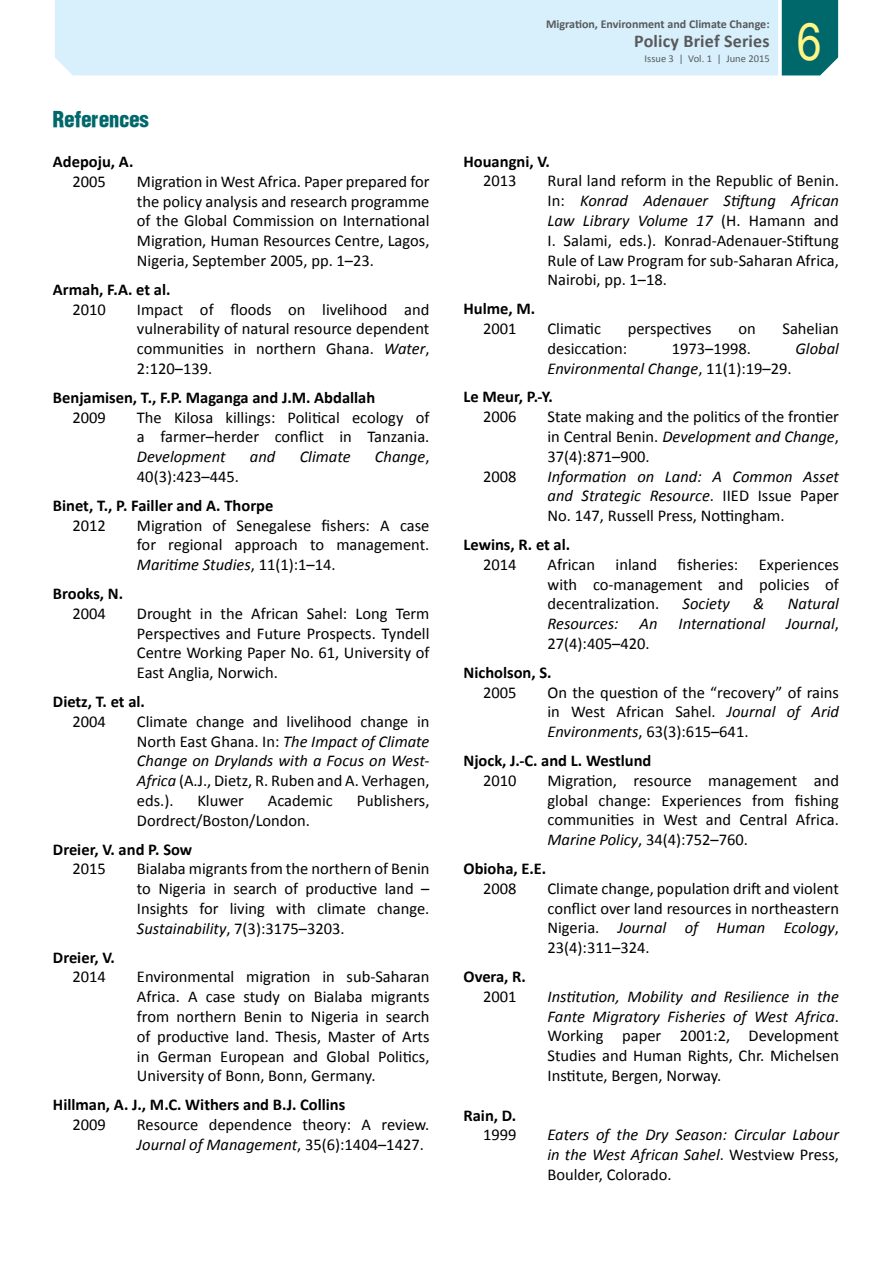
<style>
.page{position:relative;width:893px;height:1263px;background:#fff}
.page>*{position:absolute;margin:0;border:0;box-sizing:border-box;transform-origin:0 0}
.t1{font:51.75px "Arial";color:#fff685;scale:.87 1}
.t2{font:21px "Context Black Cond S Si";color:#00676b}
.t3{font:700 18px "Calibri";letter-spacing:.01em;color:#58595b}
.t4{font:16.5px/19.8px "Calibri";color:#000;text-align:justify}
.t5{font:italic 16.5px/19.8px "Calibri";color:#000;text-align:justify}
.t6{font:700 16.5px "Calibri";color:#000}
.t7{font:700 12px "Calibri";color:#58595b}
.t8{font:10.5px "Calibri";color:#58595b}
.s1{font-style:italic}
.s2{font-style:normal}
.s3{font-weight:700;font-style:normal}
</style>
<div class="page">
<div style="left:55px;top:0;width:723px;height:75px;background:#d7f0fc"></div>
<div style="left:782px;top:0;width:56px;height:75px;background:#00676b"></div>
<p class="t2" style="left:53px;top:106px;width:98px">References</p>
<p class="t6" style="left:53px;top:151px;width:82px">Adepoju, A.</p>
<p class="t4" style="left:72px;top:171px;width:35px">2005</p>
<p class="t4" style="left:137px;top:171px;width:294px">Migration in West Africa. Paper prepared for the policy analysis and research programme of the Global Commission on International Migration, Human Resources Centre, Lagos, Nigeria, September 2005, pp. 1–23.</p>
<p class="t6" style="left:53px;top:279px;width:119px">Armah, F.A. et al.</p>
<p class="t4" style="left:72px;top:299px;width:35px">2010</p>
<p class="t4" style="left:137px;top:299px;width:294px">Impact of floods on livelihood and vulnerability of natural resource dependent communities in northern Ghana. <span class="s1">Water</span>, 2:120–139.</p>
<p class="t6" style="left:53px;top:387px;width:324px">Benjamisen, T., F.P. Maganga and J.M. Abdallah</p>
<p class="t4" style="left:72px;top:407px;width:35px">2009</p>
<p class="t4" style="left:137px;top:407px;width:294px">The Kilosa killings: Political ecology of a farmer–herder conflict in Tanzania.</p>
<p class="t5" style="left:137px;top:446px;width:90px">Development</p>
<p class="t5" style="left:250px;top:446px;width:27px">and</p>
<p class="t5" style="left:300px;top:446px;width:52px">Climate</p>
<p class="t5" style="left:375px;top:446px;width:56px">Change<span class="s2">,</span></p>
<p class="t4" style="left:137px;top:467px;width:104px">40(3):423–445.</p>
<p class="t6" style="left:53px;top:495px;width:222px">Binet, T., P. Failler and A. Thorpe</p>
<p class="t4" style="left:72px;top:515px;width:35px">2012</p>
<p class="t4" style="left:137px;top:515px;width:294px">Migration of Senegalese fishers: A case for regional approach to management.<br><span class="s1">Maritime Studies</span>, 11(1):1–14.</p>
<p class="t6" style="left:53px;top:583px;width:72px">Brooks, N.</p>
<p class="t4" style="left:72px;top:603px;width:35px">2004</p>
<p class="t4" style="left:137px;top:603px;width:294px">Drought in the African Sahel: Long Term Perspectives and Future Prospects. Tyndell Centre Working Paper No. 61, University of East Anglia, Norwich.</p>
<p class="t6" style="left:53px;top:691px;width:94px">Dietz, T. et al.</p>
<p class="t4" style="left:72px;top:711px;width:35px">2004</p>
<p class="t4" style="left:137px;top:711px;width:294px">Climate change and livelihood change in North East Ghana. In: <span class="s1">The Impact of Climate Change on Drylands with a Focus on West-Africa</span> (A.J., Dietz, R. Ruben and A. Verhagen, eds.).</p>
<p class="t4" style="left:197px;top:791px;width:48px">Kluwer</p>
<p class="t4" style="left:268px;top:791px;width:67px">Academic</p>
<p class="t4" style="left:357px;top:791px;width:74px">Publishers,</p>
<p class="t4" style="left:137px;top:810px;width:175px">Dordrect/Boston/London.</p>
<p class="t6" style="left:53px;top:838px;width:141px">Dreier, V. and P. Sow</p>
<p class="t4" style="left:72px;top:859px;width:35px">2015</p>
<p class="t4" style="left:137px;top:859px;width:294px">Bialaba migrants from the northern of Benin to Nigeria in search of productive land – Insights for living with climate change.<br><span class="s1">Sustainability</span>, 7(3):3175–3203.</p>
<p class="t6" style="left:53px;top:946px;width:63px">Dreier, V.</p>
<p class="t4" style="left:72px;top:967px;width:35px">2014</p>
<p class="t4" style="left:137px;top:967px;width:294px">Environmental migration in sub-Saharan Africa. A case study on Bialaba migrants from northern Benin to Nigeria in search of productive land. Thesis, Master of Arts in German European and Global Politics, University of Bonn, Bonn, Germany.</p>
<p class="t6" style="left:53px;top:1094px;width:294px">Hillman, A. J., M.C. Withers and B.J. Collins</p>
<p class="t4" style="left:72px;top:1114px;width:35px">2009</p>
<p class="t4" style="left:137px;top:1114px;width:294px">Resource dependence theory: A review.<br><span class="s1">Journal of Management</span>, 35(6):1404–1427.</p>
<p class="t7" style="left:546px;top:16px;width:225px">Migration, Environment and Climate Change:</p>
<p class="t3" style="left:634px;top:30px;width:137px">Policy Brief Series</p>
<p class="t8" style="left:645px;top:52px;width:127px">Issue 3 | Vol. 1 | June 2015</p>
<h1 class="t1" style="left:797px;top:7px;width:30px">6</h1>
<p class="t6" style="left:463px;top:150px;width:88px">Houangni, V.</p>
<p class="t4" style="left:483px;top:171px;width:35px">2013</p>
<p class="t4" style="left:547px;top:171px;width:293px">Rural land reform in the Republic of Benin.<br>In: <span class="s1">Konrad Adenauer Stiftung African Law Library Volume 17</span> (H. Hamann and I. Salami, eds.). Konrad-Adenauer-Stiftung Rule of Law Program for sub-Saharan Africa, Nairobi, pp. 1–18.</p>
<p class="t6" style="left:463px;top:298px;width:73px">Hulme, M.</p>
<p class="t4" style="left:483px;top:319px;width:35px">2001</p>
<p class="t4" style="left:547px;top:319px;width:55px">Climatic</p>
<p class="t4" style="left:628px;top:319px;width:85px">perspectives</p>
<p class="t4" style="left:738px;top:319px;width:19px">on</p>
<p class="t4" style="left:782px;top:319px;width:58px">Sahelian</p>
<p class="t4" style="left:547px;top:338px;width:81px">desiccation:</p>
<p class="t4" style="left:672px;top:338px;width:81px">1973–1998.</p>
<p class="t5" style="left:795px;top:338px;width:45px">Global</p>
<p class="t5" style="left:463px;top:353px;width:330px;line-height:28.8px;text-indent:84px">Environmental Change<span class="s2">, 11(1):19–29.<br></span><span class="s3">Le Meur, P.-Y.</span></p>
<p class="t4" style="left:483px;top:407px;width:35px">2006</p>
<p class="t4" style="left:547px;top:407px;width:293px">State making and the politics of the frontier in Central Benin. <span class="s1">Development and Change</span>, 37(4):871–900.</p>
<p class="t4" style="left:483px;top:466px;width:35px">2008</p>
<p class="t5" style="left:547px;top:466px;width:293px">Information on Land: A Common Asset and Strategic Resource<span class="s2">. IIED Issue Paper No. 147, Russell Press, Nottingham.</span></p>
<p class="t6" style="left:463px;top:534px;width:108px">Lewins, R. et al.</p>
<p class="t4" style="left:483px;top:554px;width:35px">2014</p>
<p class="t4" style="left:547px;top:554px;width:293px">African inland fisheries: Experiences with co-management and policies of decentralization.</p>
<p class="t5" style="left:683px;top:593px;width:49px">Society</p>
<p class="t5" style="left:753px;top:593px;width:13px">&amp;</p>
<p class="t5" style="left:788px;top:593px;width:53px">Natural</p>
<p class="t5" style="left:547px;top:613px;width:73px">Resources:</p>
<p class="t5" style="left:639px;top:613px;width:20px">An</p>
<p class="t5" style="left:678px;top:613px;width:88px">International</p>
<p class="t5" style="left:786px;top:613px;width:54px">Journal<span class="s2">,</span></p>
<p class="t4" style="left:547px;top:634px;width:104px">27(4):405–420.</p>
<p class="t6" style="left:463px;top:662px;width:90px">Nicholson, S.</p>
<p class="t4" style="left:483px;top:682px;width:35px">2005</p>
<p class="t4" style="left:547px;top:682px;width:293px">On the question of the “recovery” of rains in West African Sahel. <span class="s1">Journal of Arid Environments</span>, 63(3):615–641.</p>
<p class="t6" style="left:463px;top:750px;width:189px">Njock, J.-C. and L. Westlund</p>
<p class="t4" style="left:483px;top:770px;width:35px">2010</p>
<p class="t4" style="left:547px;top:770px;width:293px">Migration, resource management and global change: Experiences from fishing communities in West and Central Africa.<br><span class="s1">Marine Policy</span>, 34(4):752–760.</p>
<p class="t6" style="left:463px;top:858px;width:84px">Obioha, E.E.</p>
<p class="t4" style="left:483px;top:878px;width:35px">2008</p>
<p class="t4" style="left:547px;top:878px;width:293px">Climate change, population drift and violent conflict over land resources in northeastern Nigeria. <span class="s1">Journal of Human Ecology</span>, 23(4):311–324.</p>
<p class="t6" style="left:463px;top:966px;width:64px">Overa, R.</p>
<p class="t4" style="left:483px;top:986px;width:35px">2001</p>
<p class="t4" style="left:547px;top:986px;width:293px"><span class="s1">Institution, Mobility and Resilience in the Fante Migratory Fisheries of West Africa</span>.<br>Working paper 2001:2, Development Studies and Human Rights, Chr. Michelsen Institute, Bergen, Norway.</p>
<p class="t6" style="left:463px;top:1104px;width:54px">Rain, D.</p>
<p class="t4" style="left:483px;top:1125px;width:35px">1999</p>
<p class="t5" style="left:547px;top:1124px;width:293px">Eaters of the Dry Season: Circular Labour in the West African Sahel<span class="s2">. Westview Press, Boulder, Colorado.</span></p>
</div>
